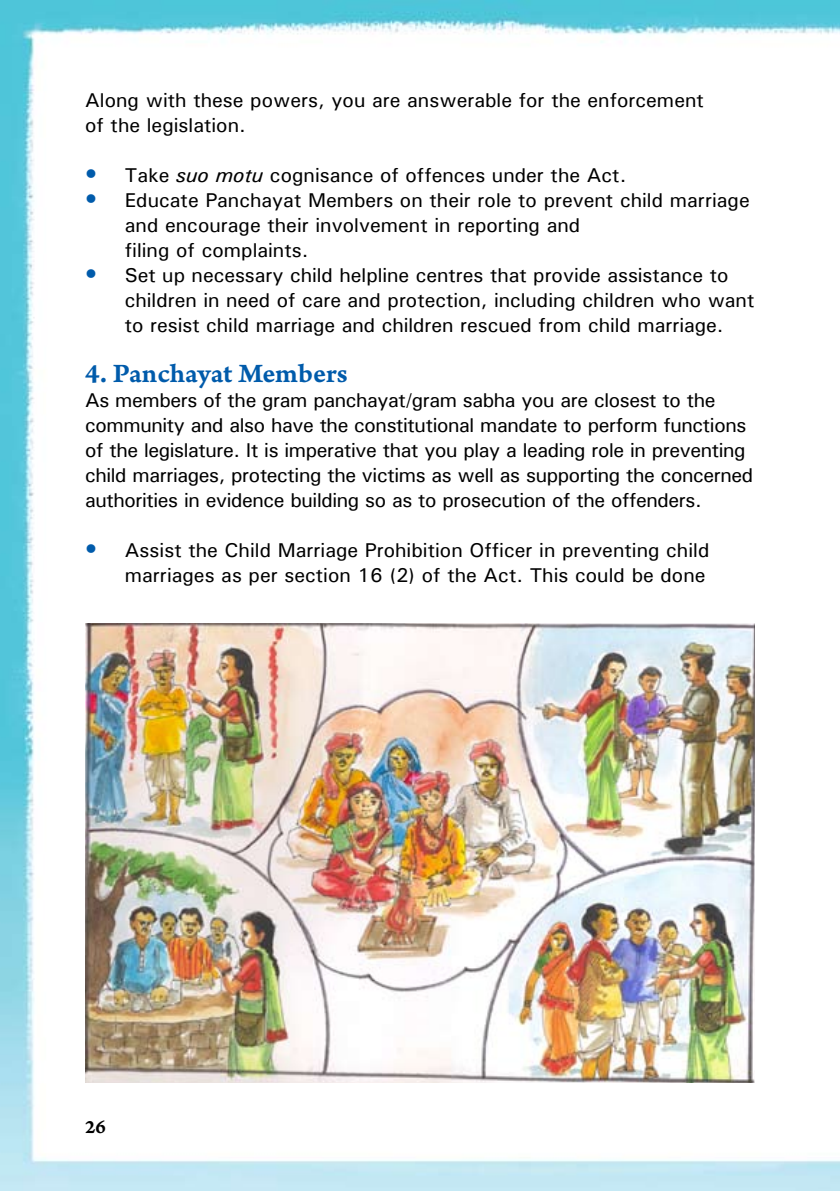
<style>
.page{position:relative;width:840px;height:1191px;background:#fff}
.page>*{position:absolute;margin:0;border:0;box-sizing:border-box;transform-origin:0 0}
.t1{font:28px "Arno Pro Smbd Caption";letter-spacing:-.005em;color:#005bab}
.t2{font:500 20px/25px "Univers";letter-spacing:-.005em;color:#000}
.t3{font:20px "Arno Pro Smbd Caption";color:#000}
.s1{font-size:24px;color:#005bab}
.s2{font-style:italic}
</style>
<div class="page">
<img style="left:0;top:0;width:839px;height:1191px">
<img style="left:85px;top:624px;width:669px;height:458px">
<p class="t2" style="left:85px;top:87px;width:620px">Along with these powers, you are answerable for the enforcement of the legislation.</p>
<p class="t2" style="left:85px;top:162px;width:542px"><span class="s1">•</span> Take <span class="s2">suo motu</span> cognisance of offences under the Act.</p>
<p class="t2" style="left:125px;top:187px;width:626px;text-indent:-40px"><span class="s1">•</span> Educate Panchayat Members on their role to prevent child marriage and encourage their involvement in reporting and<br>filing of complaints.</p>
<p class="t2" style="left:125px;top:262px;width:630px;text-indent:-40px"><span class="s1">•</span> Set up necessary child helpline centres that provide assistance to children in need of care and protection, including children who want to resist child marriage and children rescued from child marriage.</p>
<h1 class="t1" style="left:85px;top:357px;width:264px">4. Panchayat Members</h1>
<p class="t2" style="left:85px;top:387px;width:669px">As members of the gram panchayat/gram sabha you are closest to the community and also have the constitutional mandate to perform functions of the legislature. It is imperative that you play a leading role in preventing child marriages, protecting the victims as well as supporting the concerned authorities in evidence building so as to prosecution of the offenders.</p>
<p class="t2" style="left:85px;top:537px;width:625px;text-align:right"><span class="s1">•</span> Assist the Child Marriage Prohibition Officer in preventing child marriages as per section 16 (2) of the Act. This could be done</p>
<p class="t3" style="left:85px;top:1114px;width:22px">26</p>
</div>
